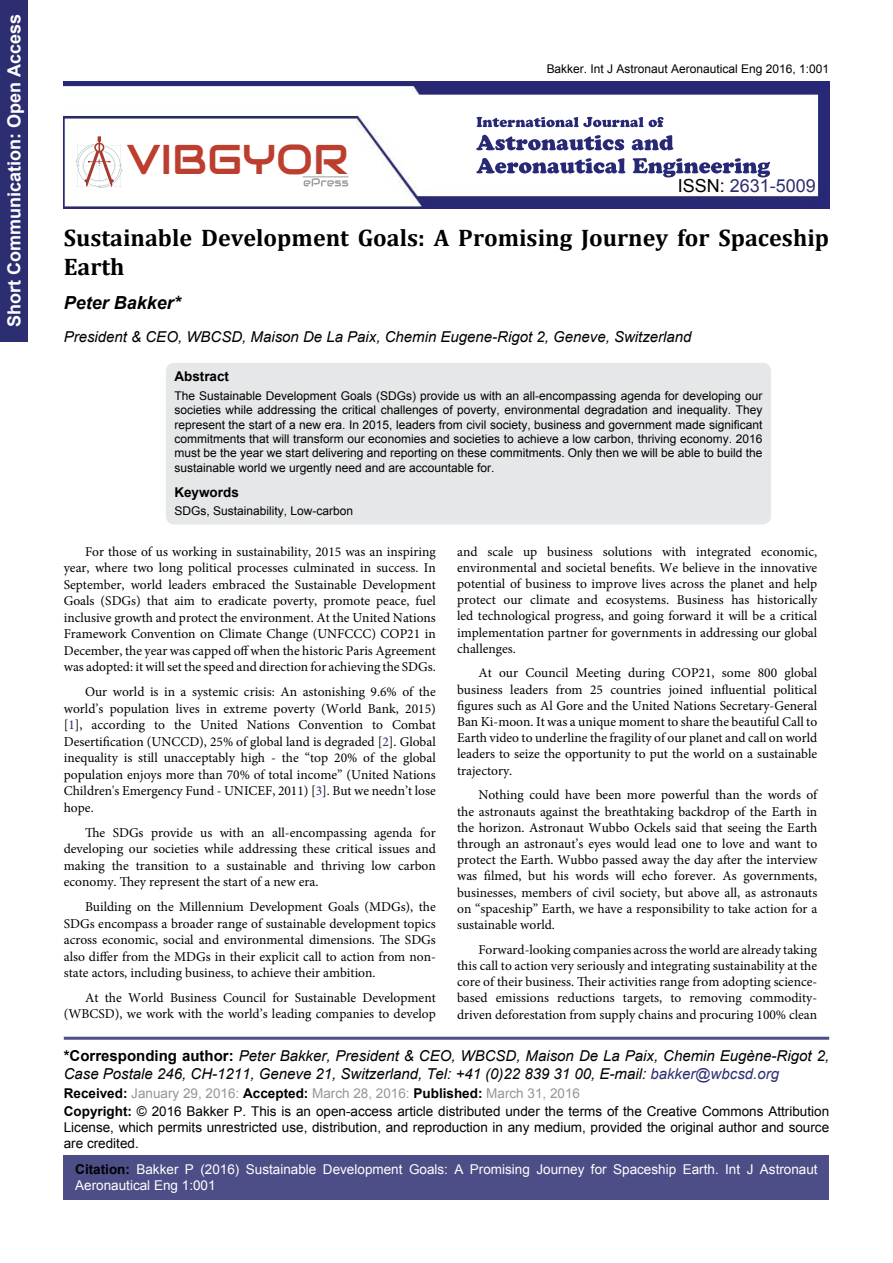
<style>
.page{position:relative;width:893px;height:1263px;background:#fff}
.page>*{position:absolute;margin:0;border:0;box-sizing:border-box;transform-origin:0 0}
.t1{font:41.55px "Audiowide";color:#bc3e2e}
.t2{font:700 24px/28.8px "Cambria";color:#000}
.t3{font:700 18px "Arial";color:#fff}
.t4{font:18px "Arial";color:#2d2d72}
.t5{font:italic 700 18px "Arial";color:#000}
.t6{font:italic 15px/18px "Arial";color:#000}
.t7{font:13.5px/16.2px "Minion Pro";color:#000;text-align:justify}
.t8{font:13.5px/16.2px "Arial";color:#000;text-align:justify}
.t9{font:13.5px/16.2px "Arial";color:#fff}
.t10{font:13.5px "Arial";color:#939598}
.t11{font:700 13.5px "Arial";color:#000}
.t12{font:12px/14.4px "Arial";color:#000;text-align:justify}
.s1{color:#000}
.s2{color:#2d2d72}
.s3{font-weight:700;font-style:normal}
.s4{font-weight:700;color:#000}
.s5{font-weight:700}
</style>
<div class="page">
<div style="left:0;top:0;width:28px;height:341px;background:#2d2d72"></div>
<img style="left:64px;top:81px;width:765px;height:128px">
<hr style="left:64px;top:1037px;width:765px;height:3px;background:#2d2d72">
<div style="left:64px;top:1155px;width:765px;height:44px;background:#4d4d87"></div>
<hr style="left:303px;top:177px;width:45px;height:1px;background:#9a9c9e">
<svg style="left:76px;top:136px;width:47px;height:52px"></svg>
<svg style="left:304px;top:178px;width:44px;height:8px"></svg>
<div style="left:166px;top:363px;width:605px;height:161px;background:#e6e7e8;border-radius:9px"></div>
<h3 class="t3" style="left:2px;top:327px;width:315px;rotate:-90deg">Short Communication: Open Access</h3>
<h1 class="t1" style="left:127px;top:133px;width:223px">VIBGYOR</h1>
<p class="t12" style="left:546px;top:61px;width:284px">Bakker. Int J Astronaut Aeronautical Eng 2016, 1:001</p>
<h3 class="t4" style="left:678px;top:174px;width:140px"><span class="s1">ISSN:</span> 2631-5009</h3>
<h2 class="t2" style="left:64px;top:223px;width:767px">Sustainable Development Goals: A Promising Journey for Spaceship<br>Earth</h2>
<h3 class="t5" style="left:64px;top:291px;width:119px">Peter Bakker*</h3>
<p class="t6" style="left:64px;top:327px;width:629px">President &amp; CEO, WBCSD, Maison De La Paix, Chemin Eugene-Rigot 2, Geneve, Switzerland</p>
<p class="t11" style="left:174px;top:367px;width:56px">Abstract</p>
<p class="t12" style="left:174px;top:388px;width:589px">The Sustainable Development Goals (SDGs) provide us with an all-encompassing agenda for developing our societies while addressing the critical challenges of poverty, environmental degradation and inequality. They represent the start of a new era. In 2015, leaders from civil society, business and government made significant commitments that will transform our economies and societies to achieve a low carbon, thriving economy. 2016 must be the year we start delivering and reporting on these commitments. Only then we will be able to build the sustainable world we urgently need and are accountable for.</p>
<p class="t11" style="left:174px;top:483px;width:66px">Keywords</p>
<p class="t12" style="left:174px;top:504px;width:180px">SDGs, Sustainability, Low-carbon</p>
<p class="t7" style="left:64px;top:543px;width:374px;text-indent:21px">For those of us working in sustainability, 2015 was an inspiring year, where two long political processes culminated in success. In September, world leaders embraced the Sustainable Development Goals (SDGs) that aim to eradicate poverty, promote peace, fuel inclusive growth and protect the environment. At the United Nations Framework Convention on Climate Change (UNFCCC) COP21 in December, the year was capped off when the historic Paris Agreement was adopted: it will set the speed and direction for achieving the SDGs.</p>
<p class="t7" style="left:64px;top:683px;width:374px;text-indent:21px">Our world is in a systemic crisis: An astonishing 9.6% of the world’s population lives in extreme poverty (World Bank, 2015) [<span class="s2">1</span>], according to the United Nations Convention to Combat Desertification (UNCCD), 25% of global land is degraded [<span class="s2">2</span>]. Global inequality is still unacceptably high - the “top 20% of the global population enjoys more than 70% of total income” (United Nations Children's Emergency Fund - UNICEF, 2011) [<span class="s2">3</span>]. But we needn’t lose hope.</p>
<p class="t7" style="left:64px;top:824px;width:374px;text-indent:21px">The SDGs provide us with an all-encompassing agenda for developing our societies while addressing these critical issues and making the transition to a sustainable and thriving low carbon economy. They represent the start of a new era.</p>
<p class="t7" style="left:64px;top:898px;width:374px;text-indent:21px">Building on the Millennium Development Goals (MDGs), the SDGs encompass a broader range of sustainable development topics across economic, social and environmental dimensions. The SDGs also differ from the MDGs in their explicit call to action from non&shy;state actors, including business, to achieve their ambition.</p>
<p class="t7" style="left:64px;top:989px;width:374px;text-align:right">At the World Business Council for Sustainable Development (WBCSD), we work with the world’s leading companies to develop</p>
<p class="t7" style="left:457px;top:543px;width:362px">and scale up business solutions with integrated economic, environmental and societal benefits. We believe in the innovative potential of business to improve lives across the planet and help protect our climate and ecosystems. Business has historically led technological progress, and going forward it will be a critical implementation partner for governments in addressing our global challenges.</p>
<p class="t7" style="left:457px;top:665px;width:362px;text-indent:21px">At our Council Meeting during COP21, some 800 global business leaders from 25 countries joined influential political figures such as Al Gore and the United Nations Secretary-General Ban Ki-moon. It was a unique moment to share the beautiful Call to Earth video to underline the fragility of our planet and call on world leaders to seize the opportunity to put the world on a sustainable trajectory.</p>
<p class="t7" style="left:457px;top:787px;width:362px;text-indent:21px">Nothing could have been more powerful than the words of the astronauts against the breathtaking backdrop of the Earth in the horizon. Astronaut Wubbo Ockels said that seeing the Earth through an astronaut’s eyes would lead one to love and want to protect the Earth. Wubbo passed away the day after the interview was filmed, but his words will echo forever. As governments, businesses, members of civil society, but above all, as astronauts on “spaceship” Earth, we have a responsibility to take action for a sustainable world.</p>
<p class="t7" style="left:457px;top:941px;width:362px;text-indent:21px">Forward-looking companies across the world are already taking this call to action very seriously and integrating sustainability at the core of their business. Their activities range from adopting science&shy;based emissions reductions targets, to removing commodity&shy;driven deforestation from supply chains and procuring 100% clean</p>
<p class="t6" style="left:64px;top:1047px;width:767px"><span class="s3">*Corresponding author:</span> Peter Bakker, President &amp; CEO, WBCSD, Maison De La Paix, Chemin Eugène-Rigot 2,<br>Case Postale 246, CH-1211, Geneve 21, Switzerland, Tel: +41 (0)22 839 31 00, E-mail: <span class="s2">bakker@wbcsd.org</span></p>
<p class="t10" style="left:64px;top:1084px;width:518px"><span class="s4">Received:</span> January 29, 2016: <span class="s4">Accepted:</span> March 28, 2016: <span class="s4">Published:</span> March 31, 2016</p>
<p class="t8" style="left:64px;top:1103px;width:767px"><span class="s5">Copyright:</span> © 2016 Bakker P. This is an open-access article distributed under the terms of the Creative Commons Attribution License, which permits unrestricted use, distribution, and reproduction in any medium, provided the original author and source are credited.</p>
<p class="t9" style="left:75px;top:1161px;width:744px"><span class="s4">Citation:</span> Bakker P (2016) Sustainable Development Goals: A Promising Journey for Spaceship Earth. Int J Astronaut<br>Aeronautical Eng 1:001</p>
</div>
